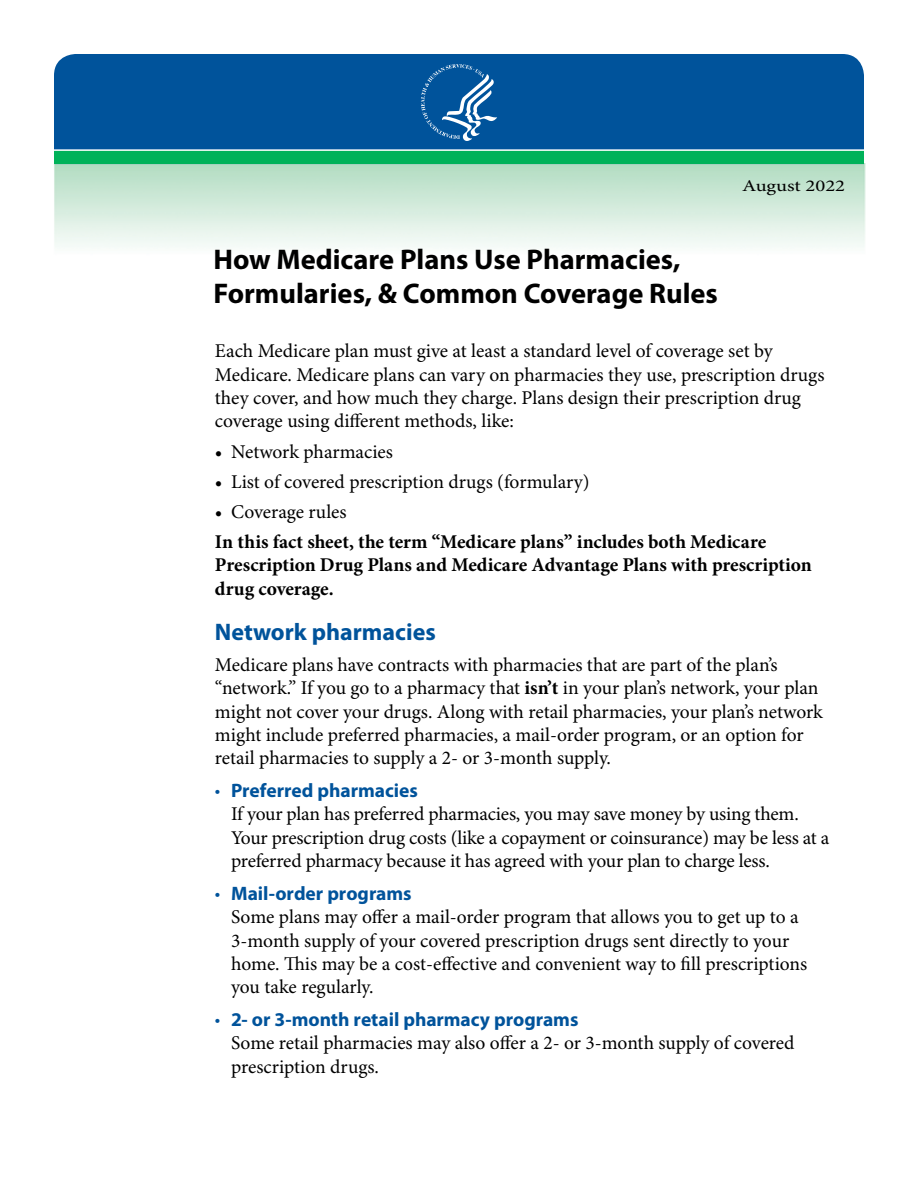
<style>
.page{position:relative;width:918px;height:1188px;background:#fff}
.page>*{position:absolute;margin:0;border:0;box-sizing:border-box;transform-origin:0 0}
.t1{font:700 28.5px/34.5px "Myriad Pro";color:#000}
.Fact_Sheet_Subheader{font:700 24px "Myriad Pro";color:#00539b}
.Fact_Sheet_Bullets{font:19.5px/23.4px "Minion Pro";letter-spacing:-.01em;color:#000}
.Fact_Sheet_Text{font:19.5px/23.4px "Minion Pro";letter-spacing:-.005em;color:#000}
.Fact_Sheet_Text_Last{font:19.5px/23.4px "Minion Pro";color:#000}
.Fact_Sheet_Bullets_L{font:700 19.5px/23.4px "Minion Pro";color:#000}
.Fact_Sheet_Bullets_L-2{font:19.5px "Minion Pro";color:#000}
.t2{font:16.5px "Minion Pro";color:#000;scale:1.25 1}
.s1{font-weight:700}
.s2{font-family:"Myriad Pro";color:#00539b}
.s3{font-family:"Myriad Pro";font-weight:700;color:#00539b}
</style>
<div class="page">
<div style="left:54px;top:54px;width:810px;height:95px;background:#00539b"></div>
<div style="left:54px;top:150px;width:810px;height:14px;background:#00b259"></div>
<hr style="left:54px;top:149px;width:810px;height:2px;background:#fff">
<svg style="left:421px;top:64px;width:76px;height:77px;background:#2a6fab"></svg>
<h1 class="t1" style="left:213px;top:242px;width:506px">How Medicare Plans Use Pharmacies,<br>Formularies, &amp; Common Coverage Rules</h1>
<p class="t2" style="left:742px;top:176px;width:84px">August 2022</p>
<p class="Fact_Sheet_Text_Last" style="left:215px;top:340px;width:611px">Each Medicare plan must give at least a standard level of coverage set by Medicare. Medicare plans can vary on pharmacies they use, prescription drugs they cover, and how much they charge. Plans design their prescription drug coverage using different methods, like:</p>
<p class="Fact_Sheet_Bullets" style="left:215px;top:440px;width:180px">• Network pharmacies</p>
<p class="Fact_Sheet_Bullets" style="left:215px;top:471px;width:376px">• List of covered prescription drugs (formulary)</p>
<h2 class="Fact_Sheet_Bullets_L-2" style="left:215px;top:500px;width:133px">• Coverage rules</h2>
<h2 class="Fact_Sheet_Bullets_L" style="left:215px;top:531px;width:598px">In this fact sheet, the term “Medicare plans” includes both Medicare<br>Prescription Drug Plans and Medicare Advantage Plans with prescription drug coverage.</h2>
<h2 class="Fact_Sheet_Subheader" style="left:215px;top:619px;width:222px">Network pharmacies</h2>
<p class="Fact_Sheet_Text" style="left:215px;top:654px;width:610px">Medicare plans have contracts with pharmacies that are part of the plan’s “network.” If you go to a pharmacy that <span class="s1">isn’t</span> in your plan’s network, your plan might not cover your drugs. Along with retail pharmacies, your plan’s network might include preferred pharmacies, a mail-order program, or an option for retail pharmacies to supply a 2- or 3-month supply.</p>
<p class="Fact_Sheet_Bullets" style="left:231px;top:780px;width:600px;text-indent:-16px"><span class="s2">•</span> <span class="s3">Preferred pharmacies<br></span>If your plan has preferred pharmacies, you may save money by using them.<br>Your prescription drug costs (like a copayment or coinsurance) may be less at a preferred pharmacy because it has agreed with your plan to charge less.</p>
<p class="Fact_Sheet_Bullets" style="left:231px;top:883px;width:578px;text-indent:-16px"><span class="s2">•</span> <span class="s3">Mail-order programs<br></span>Some plans may offer a mail-order program that allows you to get up to a 3-month supply of your covered prescription drugs sent directly to your home. This may be a cost-effective and convenient way to fill prescriptions you take regularly.</p>
<p class="Fact_Sheet_Bullets" style="left:231px;top:1009px;width:565px;text-indent:-16px"><span class="s2">•</span> <span class="s3">2- or 3-month retail pharmacy programs<br></span>Some retail pharmacies may also offer a 2- or 3-month supply of covered prescription drugs.</p>
</div>
